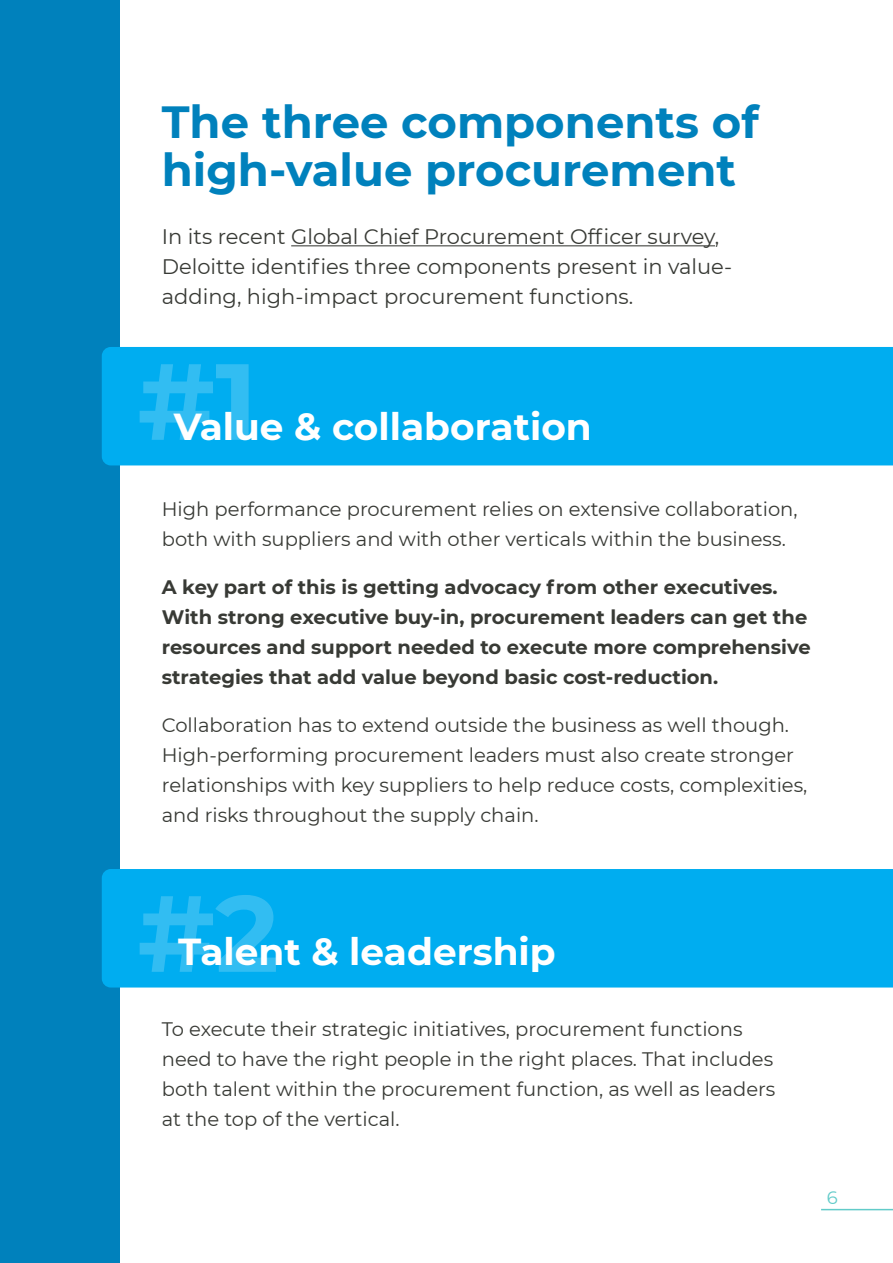
<style>
.page{position:relative;width:893px;height:1263px;background:#fff}
.page>*{position:absolute;margin:0;border:0;box-sizing:border-box;transform-origin:0 0}
.t1{font:700 108px "Montserrat";color:#fff}
.t2{font:700 45px/48px "Montserrat";color:#0081bc}
.t3{font:700 37.5px "Montserrat";color:#fff}
.t4{font:21px/30px "Montserrat";color:#383a35}
.t5{font:19.5px/30px "Montserrat";color:#383a35}
.t6{font:700 19.5px/30px "Montserrat";color:#383a35}
.t7{font:18px "Montserrat";color:#62cbc9}
</style>
<div class="page">
<hr style="left:291px;top:245px;width:424px;height:1px;background:#383a35">
<hr style="left:821px;top:1209px;width:72px;height:1px;background:#62cbc9">
<div style="left:0;top:0;width:119px;height:1263px;background:#0081bc"></div>
<div style="left:102px;top:347px;width:791px;height:118px;background:#00adf0"></div>
<div style="left:102px;top:869px;width:791px;height:118px;background:#00adf0"></div>
<p class="t2" style="left:162px;top:96px;width:598px">The three components of high-value procurement</p>
<p class="t4" style="left:162px;top:221px;width:572px">In its recent Global Chief Procurement Officer survey,<br>Deloitte identifies three components present in value&shy;adding, high-impact procurement functions.</p>
<h1 class="t1" style="left:137px;top:324px;width:122px">#1</h1>
<p class="t3" style="left:174px;top:400px;width:420px">Value &amp; collaboration</p>
<p class="t5" style="left:162px;top:493px;width:637px">High performance procurement relies on extensive collaboration, both with suppliers and with other verticals within the business.</p>
<p class="t6" style="left:162px;top:571px;width:650px">A key part of this is getting advocacy from other executives.<br>With strong executive buy-in, procurement leaders can get the resources and support needed to execute more comprehensive strategies that add value beyond basic cost-reduction.</p>
<p class="t5" style="left:162px;top:709px;width:647px">Collaboration has to extend outside the business as well though.<br>High-performing procurement leaders must also create stronger relationships with key suppliers to help reduce costs, complexities, and risks throughout the supply chain.</p>
<h1 class="t1" style="left:137px;top:855px;width:143px">#2</h1>
<p class="t3" style="left:178px;top:925px;width:379px">Talent &amp; leadership</p>
<p class="t5" style="left:162px;top:1014px;width:615px">To execute their strategic initiatives, procurement functions need to have the right people in the right places. That includes both talent within the procurement function, as well as leaders at the top of the vertical.</p>
<p class="t7" style="left:827px;top:1186px;width:12px">6</p>
</div>
